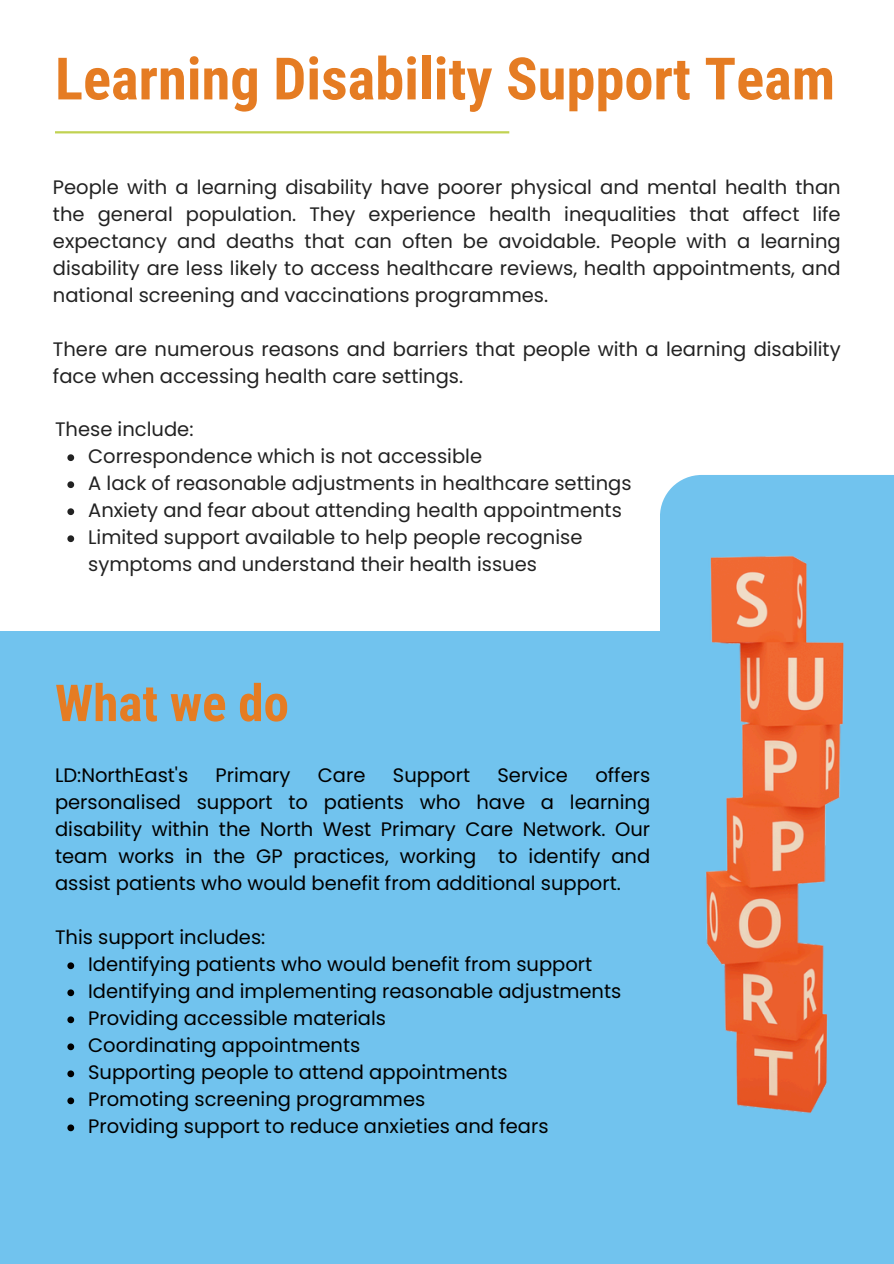
<style>
.page{position:relative;width:894px;height:1264px;background:#fff}
.page>*{position:absolute;margin:0;border:0;box-sizing:border-box;transform-origin:0 0}
.t1{font:700 58.5px "Roboto Condensed";color:#e57c23}
.t2{font:700 51px "Roboto Condensed";color:#e57c23}
.t3{font:19.5px/27px "Poppins";color:#222}
.t4{font:19.5px/27px "Poppins";color:#000;text-align:justify}
</style>
<div class="page">
<div style="left:0;top:631px;width:893px;height:632px;background:#71c3ee"></div>
<hr style="left:55px;top:131px;width:454px;height:2px;background:#c1d252">
<div style="left:660px;top:475px;width:233px;height:46px;background:#71c3ee"></div>
<img style="left:660px;top:521px;width:233px;height:592px">
<svg style="left:67px;top:454px;width:7px;height:7px"></svg>
<svg style="left:67px;top:481px;width:7px;height:7px"></svg>
<svg style="left:67px;top:508px;width:7px;height:7px"></svg>
<svg style="left:67px;top:535px;width:7px;height:7px"></svg>
<svg style="left:67px;top:962px;width:7px;height:7px"></svg>
<svg style="left:67px;top:989px;width:7px;height:7px"></svg>
<svg style="left:67px;top:1016px;width:7px;height:7px"></svg>
<svg style="left:67px;top:1043px;width:7px;height:7px"></svg>
<svg style="left:67px;top:1070px;width:7px;height:7px"></svg>
<svg style="left:67px;top:1097px;width:7px;height:7px"></svg>
<svg style="left:67px;top:1124px;width:7px;height:7px"></svg>
<p class="t1" style="left:55px;top:45px;width:781px">Learning Disability Support Team</p>
<p class="t3" style="left:53px;top:173px;width:789px;text-align:justify">People with a learning disability have poorer physical and mental health than the general population. They experience health inequalities that affect life expectancy and deaths that can often be avoidable. People with a learning disability are less likely to access healthcare reviews, health appointments, and national screening and vaccinations programmes.</p>
<p class="t3" style="left:53px;top:335px;width:789px">There are numerous reasons and barriers that people with a learning disability face when accessing health care settings.</p>
<p class="t3" style="left:55px;top:416px;width:140px">These include:</p>
<p class="t3" style="left:88px;top:443px;width:395px">Correspondence which is not accessible</p>
<p class="t3" style="left:88px;top:470px;width:544px">A lack of reasonable adjustments in healthcare settings</p>
<p class="t3" style="left:88px;top:497px;width:535px">Anxiety and fear about attending health appointments</p>
<p class="t3" style="left:88px;top:524px;width:495px">Limited support available to help people recognise symptoms and understand their health issues</p>
<p class="t2" style="left:55px;top:673px;width:235px">What we do</p>
<p class="t4" style="left:55px;top:762px;width:135px">LD:NorthEast's</p>
<p class="t4" style="left:215px;top:762px;width:76px">Primary</p>
<p class="t4" style="left:318px;top:762px;width:49px">Care</p>
<p class="t4" style="left:393px;top:762px;width:79px">Support</p>
<p class="t4" style="left:497px;top:762px;width:72px">Service</p>
<p class="t4" style="left:55px;top:762px;width:596px;text-indent:540px">offers personalised support to patients who have a learning disability within the North West Primary Care Network. Our team works in the GP practices, working to identify and assist patients who would benefit from additional support.</p>
<p class="t4" style="left:55px;top:924px;width:212px">This support includes:</p>
<h2 class="t4" style="left:88px;top:951px;width:505px">Identifying patients who would benefit from support</h2>
<p class="t4" style="left:88px;top:978px;width:534px">Identifying and implementing reasonable adjustments</p>
<p class="t4" style="left:88px;top:1005px;width:299px">Providing accessible materials</p>
<p class="t4" style="left:88px;top:1032px;width:273px">Coordinating appointments</p>
<p class="t4" style="left:88px;top:1059px;width:421px">Supporting people to attend appointments</p>
<p class="t4" style="left:88px;top:1086px;width:338px">Promoting screening programmes</p>
<p class="t4" style="left:88px;top:1113px;width:461px">Providing support to reduce anxieties and fears</p>
</div>
